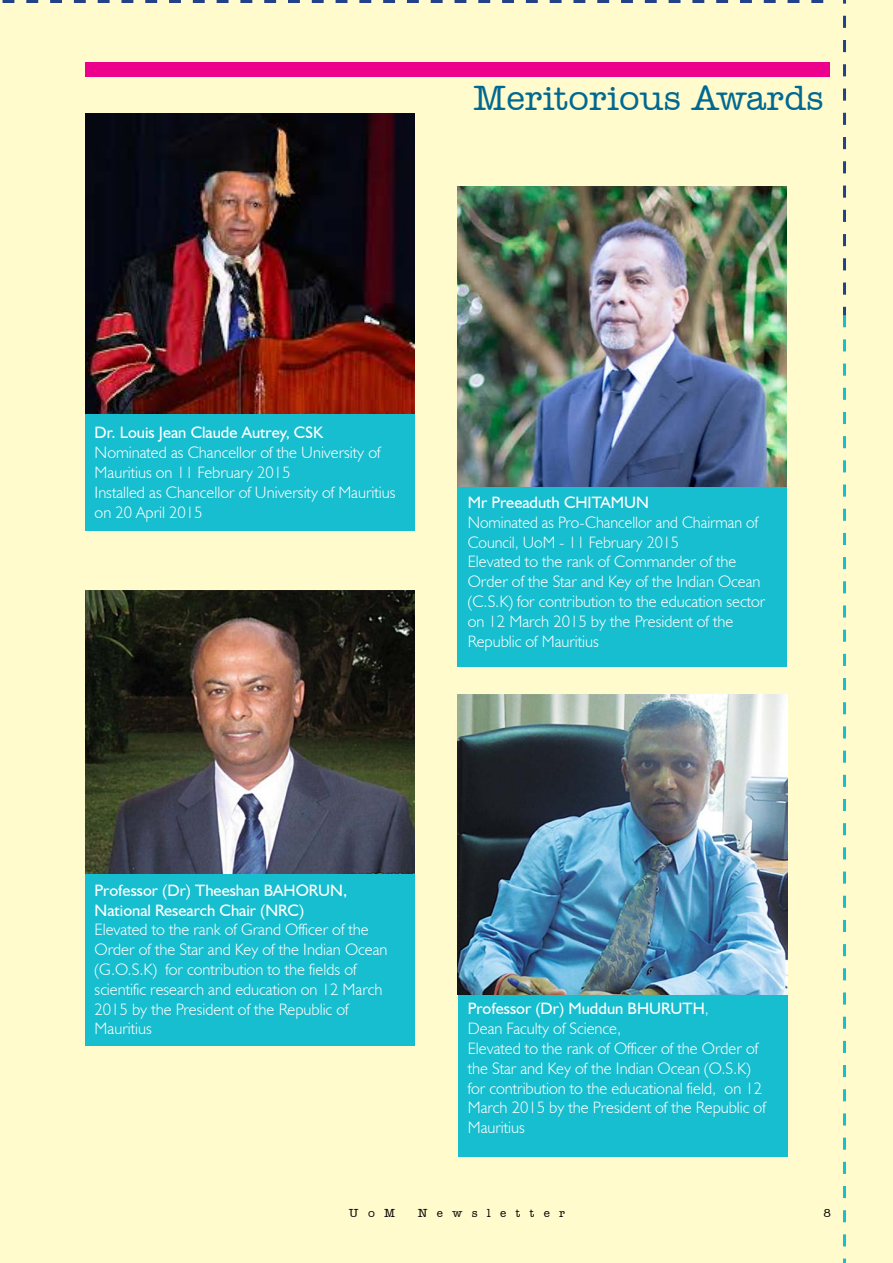
<style>
.page{position:relative;width:893px;height:1263px;background:#fffbcc}
.page>*{position:absolute;margin:0;border:0;box-sizing:border-box;transform-origin:0 0}
.t1{font:500 36px "Amer Typewriter IT Cby BT";color:#006992}
.t2{font:300 16.5px/19.8px "Humanist 521 BT";color:#fff}
.t3{font:16.5px/19.8px "Humanist 521 BT";color:#fff}
.t4{font:500 12px "Amer Typewriter IT Cby BT";letter-spacing:.78em;color:#000}
.s1{font-weight:400}
</style>
<div class="page">
<div style="left:85px;top:62px;width:744px;height:15px;background:#ec008c"></div>
<svg style="left:2px;top:0;width:821px;height:3px"></svg>
<svg style="left:843px;top:0;width:3px;height:1263px"></svg>
<img style="left:85px;top:113px;width:329px;height:301px">
<div style="left:85px;top:414px;width:329px;height:116px;background:#16becf"></div>
<div style="left:85px;top:872px;width:329px;height:174px;background:#16becf"></div>
<img style="left:458px;top:694px;width:329px;height:301px">
<div style="left:458px;top:995px;width:329px;height:162px;background:#16becf"></div>
<img style="left:457px;top:186px;width:329px;height:301px">
<div style="left:457px;top:487px;width:329px;height:179px;background:#16becf"></div>
<img style="left:86px;top:590px;width:329px;height:283px">
<h1 class="t1" style="left:473px;top:76px;width:352px">Meritorious Awards</h1>
<p class="t3" style="left:95px;top:422px;width:230px">Dr. Louis Jean Claude Autrey, CSK</p>
<p class="t2" style="left:95px;top:442px;width:302px">Nominated as Chancellor of the University of Mauritius on 11 February 2015<br>Installed as Chancellor of University of Mauritius on 20 April 2015</p>
<p class="t3" style="left:468px;top:492px;width:183px">Mr Preeaduth CHITAMUN</p>
<p class="t2" style="left:468px;top:512px;width:299px">Nominated as Pro-Chancellor and Chairman of Council, UoM - 11 February 2015<br>Elevated to the rank of Commander of the Order of the Star and Key of the Indian Ocean (C.S.K) for contribution to the education sector on 12 March 2015 by the President of the Republic of Mauritius</p>
<p class="t3" style="left:95px;top:880px;width:254px">Professor (Dr) Theeshan BAHORUN,<br>National Research Chair (NRC)</p>
<p class="t2" style="left:95px;top:919px;width:294px">Elevated to the rank of Grand Officer of the Order of the Star and Key of the Indian Ocean (G.O.S.K) for contribution to the fields of scientific research and education on 12 March 2015 by the President of the Republic of Mauritius</p>
<p class="t2" style="left:468px;top:998px;width:299px"><span class="s1">Professor (Dr) Muddun BHURUTH</span>,<br>Dean Faculty of Science,<br>Elevated to the rank of Officer of the Order of the Star and Key of the Indian Ocean (O.S.K) for contribution to the educational field, on 12<br>March 2015 by the President of the Republic of Mauritius</p>
<p class="t4" style="left:328px;top:1205px;width:48px">UoM</p>
<p class="t4" style="left:349px;top:1205px;width:196px">UoMNewsletter</p>
<p class="t4" style="left:418px;top:1205px;width:149px">Newsletter</p>
<p class="t4" style="left:823px;top:1205px;width:9px">8</p>
</div>
